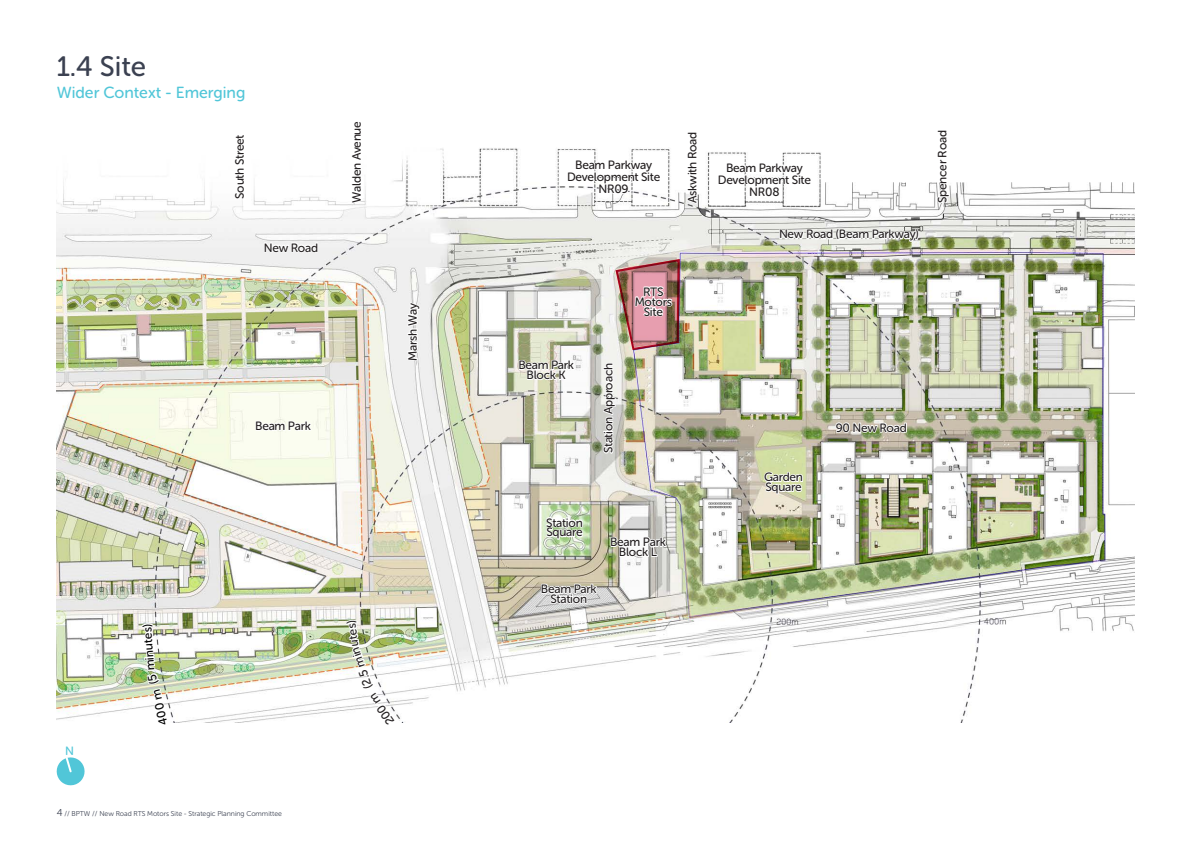
<style>
.page{position:relative;width:1191px;height:842px;background:#fff}
.page>*{position:absolute;margin:0;border:0;box-sizing:border-box;transform-origin:0 0}
.t1{font:28px "Museo Sans Rounded 500";color:#3b4151}
.t2{font:16px "Museo Sans Rounded 500";color:#51c6d8}
.t3{font:12px/9.9px "Museo Sans Rounded 500";letter-spacing:-.02em;color:#231f20;text-align:center}
.t4{font:12px "Museo Sans Rounded 500";color:#000001}
.t5{font:12px "Museo Sans Rounded 500";color:#51c6d8}
.t6{font:7px "Museo Sans Rounded 300";color:#3b4151}
.s1{font-size:10px}
</style>
<div class="page">
<img style="left:57px;top:148px;width:1077px;height:575px">
<svg style="left:233px;top:148px;width:13px;height:53px"></svg>
<svg style="left:566px;top:159px;width:95px;height:36px"></svg>
<svg style="left:717px;top:161px;width:95px;height:36px"></svg>
<svg style="left:778px;top:228px;width:141px;height:20px"></svg>
<svg style="left:602px;top:362px;width:14px;height:93px"></svg>
<svg style="left:544px;top:516px;width:40px;height:26px"></svg>
<svg style="left:540px;top:583px;width:58px;height:23px"></svg>
<svg style="left:518px;top:359px;width:57px;height:22px"></svg>
<img style="left:614px;top:256px;width:67px;height:95px">
<svg style="left:763px;top:471px;width:41px;height:26px"></svg>
<svg style="left:609px;top:536px;width:58px;height:22px"></svg>
<svg style="left:834px;top:421px;width:73px;height:13px"></svg>
<svg style="left:263px;top:241px;width:56px;height:12px"></svg>
<svg style="left:255px;top:420px;width:57px;height:19px"></svg>
<img style="left:345px;top:599px;width:52px;height:124px">
<svg style="left:406px;top:301px;width:15px;height:61px"></svg>
<svg style="left:350px;top:148px;width:13px;height:56px"></svg>
<svg style="left:685px;top:148px;width:14px;height:57px"></svg>
<svg style="left:935px;top:148px;width:16px;height:57px"></svg>
<img style="left:140px;top:575px;width:29px;height:148px">
<svg style="left:56px;top:757px;width:29px;height:29px"></svg>
<h1 class="t1" style="left:57px;top:51px;width:91px">1.4 Site</h1>
<p class="t2" style="left:57px;top:84px;width:190px">Wider Context - Emerging</p>
<p class="t3" style="left:235px;top:199px;width:66px;rotate:-90deg">South Street</p>
<p class="t3" style="left:264px;top:243px;width:56px">New Road</p>
<p class="t3" style="left:255px;top:421px;width:57px">Beam Park</p>
<p class="t5" style="left:65px;top:744px;width:10px">N</p>
<p class="t4" style="left:144px;top:671px;width:48px;rotate:-94deg">minutes)</p>
<p class="t4" style="left:158px;top:726px;width:53px;rotate:-104deg">400 m (5</p>
<p class="t6" style="left:57px;top:810px;width:227px"><span class="s1">4</span> // BPTW // New Road RTS Motors Site - Strategic Planning Committee</p>
<p class="t3" style="left:352px;top:203px;width:83px;rotate:-90deg">Walden Avenue</p>
<p class="t3" style="left:687px;top:203px;width:72px;rotate:-90deg">Askwith Road</p>
<p class="t3" style="left:937px;top:203px;width:74px;rotate:-90deg">Spencer Road</p>
<p class="t3" style="left:575px;top:160px;width:78px">Beam Parkway</p>
<p class="t3" style="left:726px;top:163px;width:78px">Beam Parkway</p>
<p class="t3" style="left:567px;top:171px;width:95px;line-height:12px">Development Site<br>NR09</p>
<p class="t3" style="left:718px;top:173px;width:95px;line-height:12px">Development Site<br>NR08</p>
<p class="t3" style="left:779px;top:229px;width:141px">New Road (Beam Parkway)</p>
<p class="t3" style="left:408px;top:361px;width:59px;rotate:-90deg">Marsh Way</p>
<p class="t3" style="left:350px;top:647px;width:28px;rotate:-98deg">utes)</p>
<p class="t3" style="left:364px;top:690px;width:45px;rotate:-109deg">(2.5 min</p>
<p class="t3" style="left:387px;top:726px;width:37px;rotate:-124deg">200 m</p>
<p class="t3" style="left:518px;top:360px;width:57px">Beam Park<br>Block K</p>
<p class="t3" style="left:603px;top:453px;width:92px;rotate:-90deg">Station Approach</p>
<p class="t3" style="left:635px;top:287px;width:39px">RTS<br>Motors<br>Site</p>
<p class="t3" style="left:546px;top:517px;width:38px;text-align:left">Station<br>Square</p>
<p class="t3" style="left:610px;top:537px;width:57px">Beam Park<br>Block L</p>
<p class="t3" style="left:541px;top:584px;width:57px">Beam Park<br>Station</p>
<p class="t3" style="left:764px;top:472px;width:40px;text-align:left">Garden<br>Square</p>
<p class="t3" style="left:835px;top:423px;width:73px">90 New Road</p>
</div>
